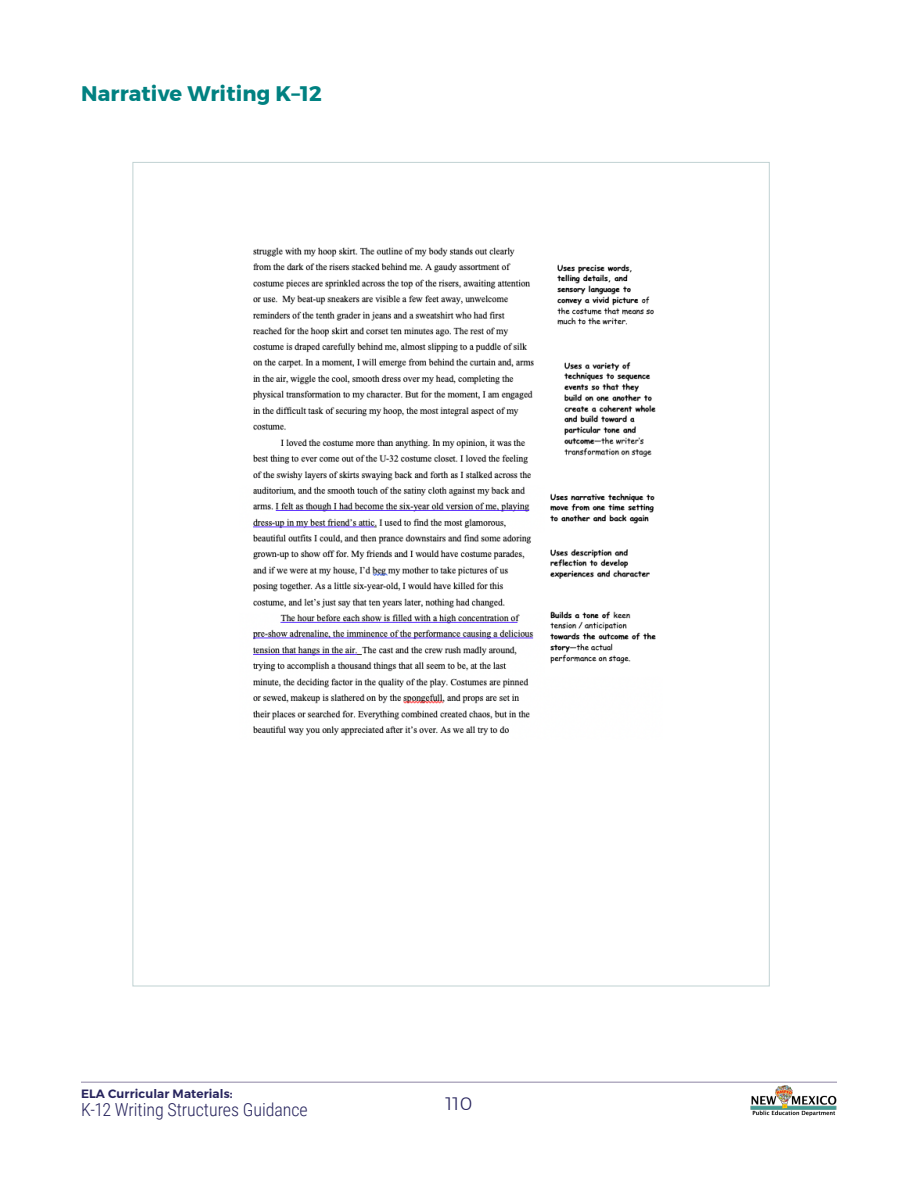
<style>
.page{position:relative;width:918px;height:1188px;background:#fff}
.page>*{position:absolute;margin:0;border:0;box-sizing:border-box;transform-origin:0 0}
.t1{font:700 21px "Montserrat";letter-spacing:.01em;color:#008181}
.t2{font:300 18px "Roboto Condensed";letter-spacing:-.005em;color:#27245d}
.t3{font:300 18px "Montserrat";color:#27245d}
.t4{font:600 12px "Montserrat";letter-spacing:.01em;color:#27245d}
</style>
<div class="page">
<hr style="left:81px;top:1082px;width:756px;height:1px;background:#b3adc2">
<img style="left:750px;top:1085px;width:87px;height:32px">
<img style="left:253px;top:247px;width:403px;height:489px">
<p class="t1" style="left:81px;top:77px;width:242px">Narrative Writing K–12</p>
<p class="t4" style="left:81px;top:1084px;width:153px">ELA Curricular Materials:</p>
<p class="t2" style="left:81px;top:1097px;width:228px">K-12 Writing Structures Guidance</p>
<p class="t3" style="left:446px;top:1090px;width:28px">110</p>
</div>
